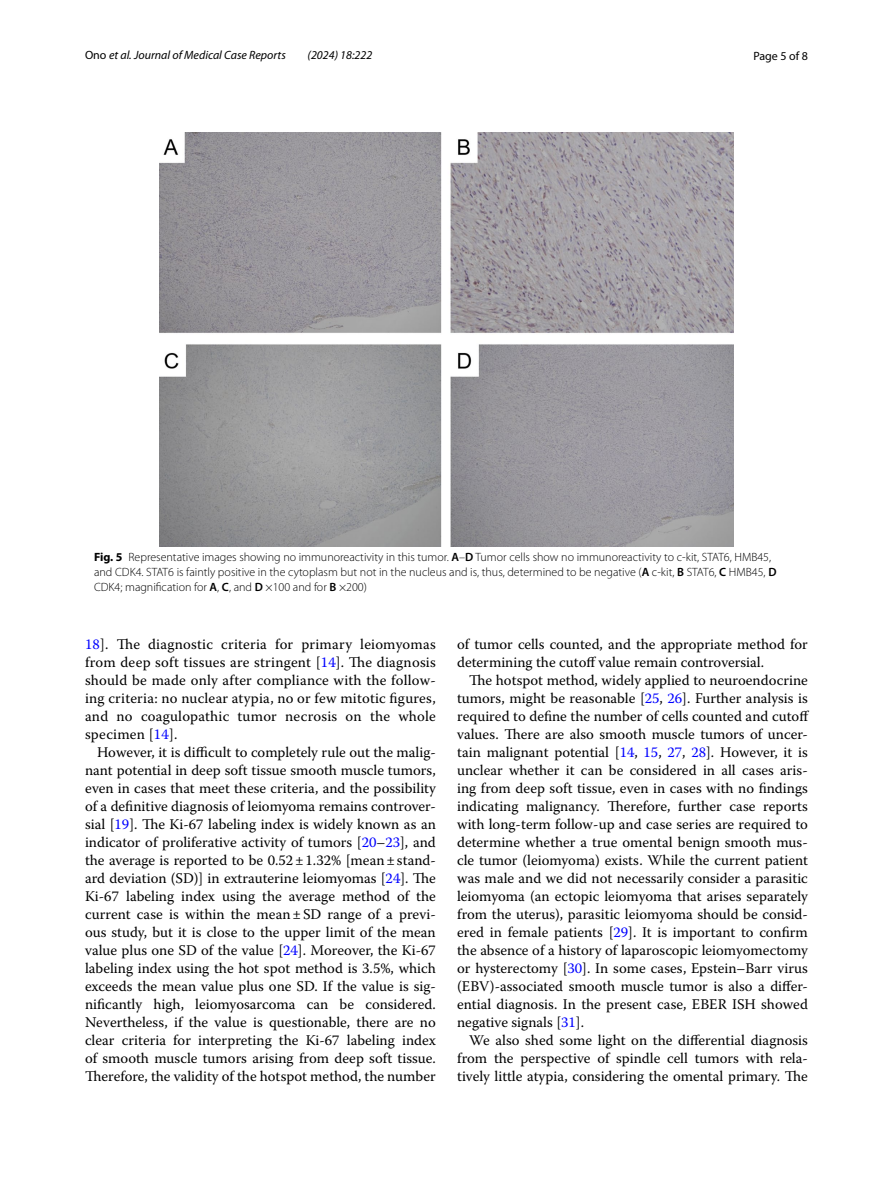
<style>
.page{position:relative;width:893px;height:1187px;background:#fff}
.page>*{position:absolute;margin:0;border:0;box-sizing:border-box;transform-origin:0 0}
.t1{font:14.7px/18px "Warnock Pro";color:#000;text-align:justify}
.t2{font:300 12px/15px "Myriad Pro";color:#000}
.t3{font:italic 12px "Myriad Pro";color:#000}
.t4{font:12px "Myriad Pro";color:#000}
.s1{font-style:normal}
.s2{font-weight:700}
.s3{font-weight:600}
.s4{color:#00f}
</style>
<div class="page">
<img style="left:160px;top:133px;width:573px;height:413px">
<p class="t3" style="left:85px;top:48px;width:202px"><span class="s1">Ono</span> et al. Journal of Medical Case Reports</p>
<p class="t3" style="left:308px;top:48px;width:66px">(2024) 18:222</p>
<p class="t4" style="left:753px;top:48px;width:56px">Page 5 of 8</p>
<p class="t2" style="left:94px;top:550px;width:684px"><span class="s2">Fig. 5</span> Representative images showing no immunoreactivity in this tumor. <span class="s3">A</span>–<span class="s3">D</span> Tumor cells show no immunoreactivity to c-kit, STAT6, HMB45, and CDK4. STAT6 is faintly positive in the cytoplasm but not in the nucleus and is, thus, determined to be negative (<span class="s3">A</span> c-kit, <span class="s3">B</span> STAT6, <span class="s3">C</span> HMB45, <span class="s3">D<br></span>CDK4; magnification for <span class="s3">A</span>, <span class="s3">C</span>, and <span class="s3">D</span> ×100 and for <span class="s3">B</span> ×200)</p>
<p class="t1" style="left:85px;top:635px;width:352px"><span class="s4">18</span>]. The diagnostic criteria for primary leiomyomas from deep soft tissues are stringent [<span class="s4">14</span>]. The diagnosis should be made only after compliance with the follow&shy;ing criteria: no nuclear atypia, no or few mitotic figures, and no coagulopathic tumor necrosis on the whole specimen [<span class="s4">14</span>].</p>
<p class="t1" style="left:85px;top:743px;width:352px;text-indent:12px">However, it is difficult to completely rule out the malig&shy;nant potential in deep soft tissue smooth muscle tumors, even in cases that meet these criteria, and the possibility of a definitive diagnosis of leiomyoma remains controver&shy;sial [<span class="s4">19</span>]. The Ki-67 labeling index is widely known as an indicator of proliferative activity of tumors [<span class="s4">20</span>–<span class="s4">23</span>], and the average is reported to be 0.52±1.32% [mean±stand&shy;ard deviation (SD)] in extrauterine leiomyomas [<span class="s4">24</span>]. The Ki-67 labeling index using the average method of the current case is within the mean±SD range of a previ&shy;ous study, but it is close to the upper limit of the mean value plus one SD of the value [<span class="s4">24</span>]. Moreover, the Ki-67 labeling index using the hot spot method is 3.5%, which exceeds the mean value plus one SD. If the value is sig&shy;nificantly high, leiomyosarcoma can be considered.<br>Nevertheless, if the value is questionable, there are no clear criteria for interpreting the Ki-67 labeling index of smooth muscle tumors arising from deep soft tissue.<br>Therefore, the validity of the hotspot method, the number</p>
<p class="t1" style="left:457px;top:635px;width:352px">of tumor cells counted, and the appropriate method for determining the cutoff value remain controversial.</p>
<p class="t1" style="left:457px;top:671px;width:353px;text-indent:12px">The hotspot method, widely applied to neuroendocrine tumors, might be reasonable [<span class="s4">25</span>, <span class="s4">26</span>]. Further analysis is required to define the number of cells counted and cutoff values. There are also smooth muscle tumors of uncer&shy;tain malignant potential [<span class="s4">14</span>, <span class="s4">15</span>, <span class="s4">27</span>, <span class="s4">28</span>]. However, it is unclear whether it can be considered in all cases aris&shy;ing from deep soft tissue, even in cases with no findings indicating malignancy. Therefore, further case reports with long-term follow-up and case series are required to determine whether a true omental benign smooth mus&shy;cle tumor (leiomyoma) exists. While the current patient was male and we did not necessarily consider a parasitic leiomyoma (an ectopic leiomyoma that arises separately from the uterus), parasitic leiomyoma should be consid&shy;ered in female patients [<span class="s4">29</span>]. It is important to confirm the absence of a history of laparoscopic leiomyomectomy or hysterectomy [<span class="s4">30</span>]. In some cases, Epstein–Barr virus (EBV)-associated smooth muscle tumor is also a differ&shy;ential diagnosis. In the present case, EBER ISH showed negative signals [<span class="s4">31</span>].</p>
<p class="t1" style="left:457px;top:1031px;width:352px;text-indent:12px">We also shed some light on the differential diagnosis from the perspective of spindle cell tumors with rela&shy;tively little atypia, considering the omental primary. The</p>
</div>
